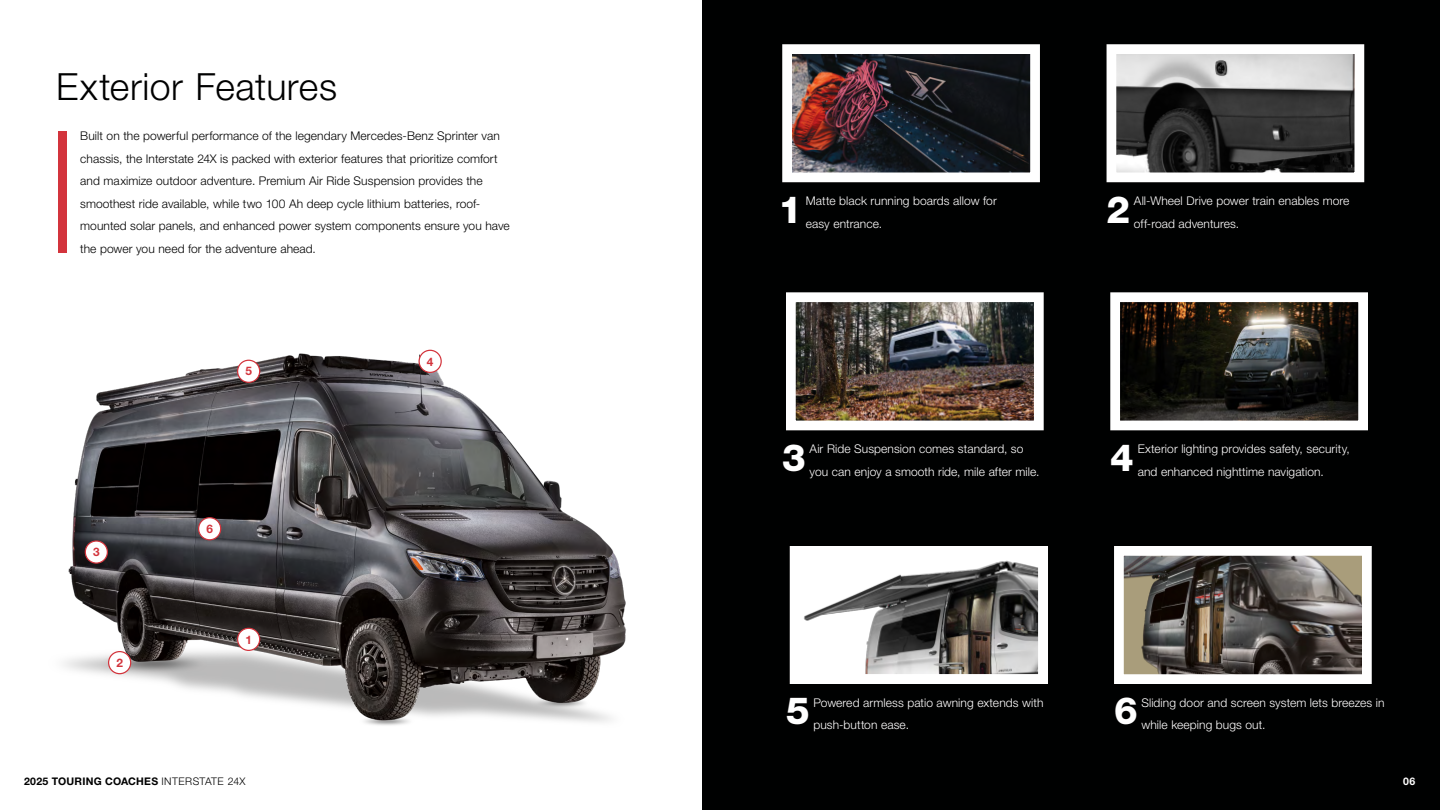
<style>
.page{position:relative;width:1440px;height:810px;background:#fff}
.page>*{position:absolute;margin:0;border:0;box-sizing:border-box;transform-origin:0 0}
.t1{font:300 37.5px "Helvetica Neue LT Std";letter-spacing:.01em;color:#000101}
.t2{font:800 37.5px "Helvetica Neue LT Std";color:#fff}
.t3{font:300 12px/22.5px "Helvetica Neue LT Std";letter-spacing:.005em;color:#000101}
.t4{font:300 12px/22.5px "Helvetica Neue LT Std";letter-spacing:.005em;color:#fff}
.t5{font:700 11.77px "Helvetica Neue LT Std";color:#d3343c}
.t6{font:700 10.5px "Helvetica Neue LT Std";letter-spacing:.02em;color:#000}
.t7{font:700 10.5px "Helvetica Neue LT Std";color:#fff}
.s1{font-weight:300}
</style>
<div class="page">
<div style="left:702px;top:0;width:738px;height:810px;background:#000101"></div>
<img style="left:64px;top:349px;width:562px;height:377px">
<div style="left:238px;top:628px;width:22px;height:22px;background:#fff;border-radius:50%"></div>
<div style="left:237px;top:628px;width:23px;height:23px;border:1px solid #d3343c;border-radius:50%"></div>
<div style="left:58px;top:131px;width:8px;height:122px;background:#d3343c"></div>
<div style="left:109px;top:652px;width:22px;height:22px;background:#fff;border-radius:50%"></div>
<div style="left:108px;top:651px;width:23px;height:23px;border:1px solid #d3343c;border-radius:50%"></div>
<div style="left:85px;top:541px;width:22px;height:22px;background:#fff;border-radius:50%"></div>
<div style="left:85px;top:540px;width:23px;height:24px;border:1px solid #d3343c;border-radius:50%"></div>
<div style="left:419px;top:350px;width:22px;height:22px;background:#fff;border-radius:50%"></div>
<div style="left:418px;top:350px;width:24px;height:23px;border:1px solid #d3343c;border-radius:50%"></div>
<div style="left:238px;top:360px;width:22px;height:22px;background:#fff;border-radius:50%"></div>
<div style="left:237px;top:360px;width:23px;height:23px;border:1px solid #d3343c;border-radius:50%"></div>
<div style="left:199px;top:518px;width:22px;height:22px;background:#fff;border-radius:50%"></div>
<div style="left:198px;top:517px;width:23px;height:23px;border:1px solid #d3343c;border-radius:50%"></div>
<img style="left:782px;top:44px;width:258px;height:139px">
<svg style="left:1106px;top:44px;width:259px;height:139px;background:#7e7e7e"></svg>
<img style="left:786px;top:292px;width:258px;height:139px">
<svg style="left:1110px;top:292px;width:258px;height:139px"></svg>
<svg style="left:1114px;top:546px;width:258px;height:138px;background:#7e7973"></svg>
<svg style="left:789px;top:546px;width:259px;height:138px;background:#afaead"></svg>
<h1 class="t1" style="left:56px;top:63px;width:282px">Exterior Features</h1>
<p class="t3" style="left:80px;top:124px;width:431px">Built on the powerful performance of the legendary Mercedes-Benz Sprinter van chassis, the Interstate 24X is packed with exterior features that prioritize comfort and maximize outdoor adventure. Premium Air Ride Suspension provides the smoothest ride available, while two 100 Ah deep cycle lithium batteries, roof&shy;mounted solar panels, and enhanced power system components ensure you have the power you need for the adventure ahead.</p>
<p class="t5" style="left:93px;top:545px;width:8px">3</p>
<p class="t5" style="left:116px;top:655px;width:8px">2</p>
<p class="t5" style="left:245px;top:364px;width:8px">5</p>
<p class="t5" style="left:206px;top:521px;width:8px">6</p>
<p class="t5" style="left:245px;top:632px;width:8px">1</p>
<p class="t6" style="left:24px;top:775px;width:223px">2025 TOURING COACHES <span class="s1">INTERSTATE 24X</span></p>
<p class="t5" style="left:427px;top:354px;width:8px">4</p>
<h1 class="t2" style="left:1107px;top:187px;width:25px">2</h1>
<h1 class="t2" style="left:778px;top:187px;width:25px">1</h1>
<p class="t4" style="left:1134px;top:189px;width:217px">All-Wheel Drive power train enables more</p>
<p class="t4" style="left:806px;top:189px;width:192px">Matte black running boards allow for easy entrance.</p>
<p class="t4" style="left:1134px;top:212px;width:107px">off-road adventures.</p>
<h1 class="t2" style="left:782px;top:435px;width:25px">3</h1>
<p class="t4" style="left:810px;top:437px;width:215px">Air Ride Suspension comes standard, so</p>
<p class="t4" style="left:810px;top:460px;width:232px">you can enjoy a smooth ride, mile after mile.</p>
<h1 class="t2" style="left:1110px;top:435px;width:25px">4</h1>
<p class="t4" style="left:1138px;top:437px;width:214px">Exterior lighting provides safety, security,</p>
<p class="t4" style="left:1138px;top:460px;width:188px">and enhanced nighttime navigation.</p>
<h1 class="t2" style="left:786px;top:689px;width:25px">5</h1>
<p class="t4" style="left:813px;top:691px;width:232px">Powered armless patio awning extends with</p>
<p class="t4" style="left:813px;top:714px;width:97px">push-button ease.</p>
<h1 class="t2" style="left:1114px;top:689px;width:25px">6</h1>
<p class="t4" style="left:1141px;top:691px;width:245px">Sliding door and screen system lets breezes in</p>
<p class="t4" style="left:1141px;top:714px;width:126px">while keeping bugs out.</p>
<p class="t7" style="left:1403px;top:775px;width:14px">06</p>
</div>
